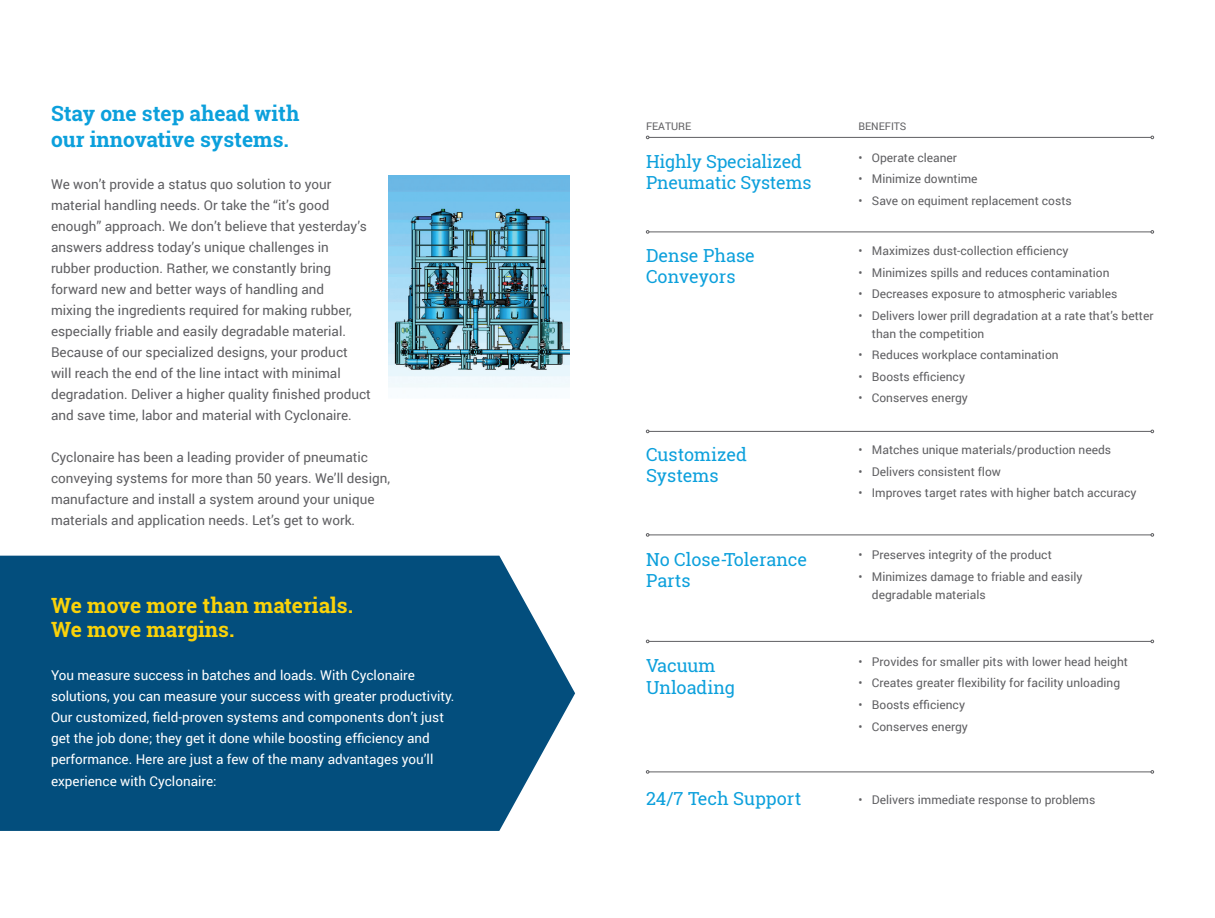
<style>
.page{position:relative;width:1215px;height:918px;background:#fff}
.page>*{position:absolute;margin:0;border:0;box-sizing:border-box;transform-origin:0 0}
.t1{font:700 21px/25.5px "Roboto Slab";color:#0ca0dc}
.t2{font:700 21px/24px "Roboto Slab";color:#fad209}
.t3{font:18px/21.6px "Roboto Slab";color:#0ca0dc}
.t4{font:13.5px/21px "Roboto";color:#5f5f62}
.t5{font:13.5px/21.1px "Roboto";color:#fff}
.t6{font:12px/18px "Roboto";color:#5f5f62}
.t7{font:10.5px "Roboto";color:#5f5f62}
</style>
<div class="page">
<div style="left:0;top:556px;width:575px;height:275px;background:#034e7d"></div>
<hr style="left:649px;top:137px;width:502px;height:1px;background:#5f5f62">
<hr style="left:649px;top:232px;width:502px;height:1px;background:#5f5f62">
<svg style="left:646px;top:230px;width:3px;height:4px"></svg>
<svg style="left:1151px;top:230px;width:3px;height:4px"></svg>
<hr style="left:649px;top:431px;width:502px;height:1px;background:#5f5f62">
<hr style="left:649px;top:535px;width:502px;height:1px;background:#5f5f62">
<svg style="left:646px;top:533px;width:3px;height:4px"></svg>
<svg style="left:1151px;top:533px;width:3px;height:4px"></svg>
<hr style="left:649px;top:641px;width:502px;height:1px;background:#5f5f62">
<hr style="left:649px;top:772px;width:502px;height:1px;background:#5f5f62">
<svg style="left:646px;top:770px;width:3px;height:4px"></svg>
<svg style="left:1151px;top:770px;width:3px;height:4px"></svg>
<img style="left:388px;top:175px;width:181px;height:213px">
<p class="t1" style="left:51px;top:100px;width:250px">Stay one step ahead with our innovative systems.</p>
<p class="t4" style="left:51px;top:173px;width:321px">We won’t provide a status quo solution to your material handling needs. Or take the “it’s good enough” approach. We don’t believe that yesterday’s answers address today’s unique challenges in rubber production. Rather, we constantly bring forward new and better ways of handling and<br>mixing the ingredients required for making rubber, especially friable and easily degradable material.<br>Because of our specialized designs, your product will reach the end of the line intact with minimal degradation. Deliver a higher quality finished product and save time, labor and material with Cyclonaire.</p>
<p class="t4" style="left:51px;top:446px;width:341px">Cyclonaire has been a leading provider of pneumatic conveying systems for more than 50 years. We’ll design, manufacture and install a system around your unique materials and application needs. Let’s get to work.</p>
<p class="t2" style="left:51px;top:594px;width:304px">We move more than materials.<br>We move margins.</p>
<p class="t5" style="left:51px;top:664px;width:405px">You measure success in batches and loads. With Cyclonaire solutions, you can measure your success with greater productivity.<br>Our customized, field-proven systems and components don’t just get the job done; they get it done while boosting efficiency and performance. Here are just a few of the many advantages you’ll experience with Cyclonaire:</p>
<p class="t7" style="left:646px;top:119px;width:47px">FEATURE</p>
<p class="t7" style="left:858px;top:119px;width:50px">BENEFITS</p>
<p class="t6" style="left:858px;top:148px;width:100px">• Operate cleaner</p>
<p class="t6" style="left:858px;top:169px;width:121px">• Minimize downtime</p>
<p class="t6" style="left:858px;top:191px;width:215px">• Save on equiment replacement costs</p>
<p class="t6" style="left:858px;top:242px;width:212px">• Maximizes dust-collection efficiency</p>
<p class="t6" style="left:858px;top:263px;width:253px">• Minimizes spills and reduces contamination</p>
<p class="t6" style="left:858px;top:285px;width:260px">• Decreases exposure to atmospheric variables</p>
<p class="t6" style="left:872px;top:306px;width:283px;text-indent:-14px">• Delivers lower prill degradation at a rate that’s better than the competition</p>
<p class="t6" style="left:858px;top:346px;width:202px">• Reduces workplace contamination</p>
<p class="t6" style="left:858px;top:367px;width:108px">• Boosts efficiency</p>
<p class="t6" style="left:858px;top:389px;width:111px">• Conserves energy</p>
<p class="t3" style="left:646px;top:150px;width:157px">Highly Specialized</p>
<p class="t3" style="left:646px;top:172px;width:167px">Pneumatic Systems</p>
<p class="t3" style="left:646px;top:244px;width:110px">Dense Phase</p>
<p class="t3" style="left:646px;top:266px;width:91px">Conveyors</p>
<p class="t3" style="left:646px;top:443px;width:103px">Customized</p>
<p class="t3" style="left:646px;top:465px;width:74px">Systems</p>
<p class="t3" style="left:646px;top:548px;width:163px">No Close-Tolerance<br>Parts</p>
<p class="t3" style="left:646px;top:655px;width:71px">Vacuum</p>
<p class="t3" style="left:646px;top:676px;width:91px">Unloading</p>
<p class="t3" style="left:646px;top:788px;width:157px">24/7 Tech Support</p>
<p class="t6" style="left:858px;top:441px;width:254px">• Matches unique materials/production needs</p>
<p class="t6" style="left:858px;top:462px;width:144px">• Delivers consistent flow</p>
<p class="t6" style="left:858px;top:484px;width:280px">• Improves target rates with higher batch accuracy</p>
<p class="t6" style="left:858px;top:546px;width:195px">• Preserves integrity of the product</p>
<p class="t6" style="left:872px;top:567px;width:212px;text-indent:-14px">• Minimizes damage to friable and easily degradable materials</p>
<p class="t6" style="left:858px;top:652px;width:271px">• Provides for smaller pits with lower head height</p>
<p class="t6" style="left:858px;top:674px;width:263px">• Creates greater flexibility for facility unloading</p>
<p class="t6" style="left:858px;top:695px;width:108px">• Boosts efficiency</p>
<p class="t6" style="left:858px;top:717px;width:111px">• Conserves energy</p>
<p class="t6" style="left:858px;top:791px;width:238px">• Delivers immediate response to problems</p>
</div>
